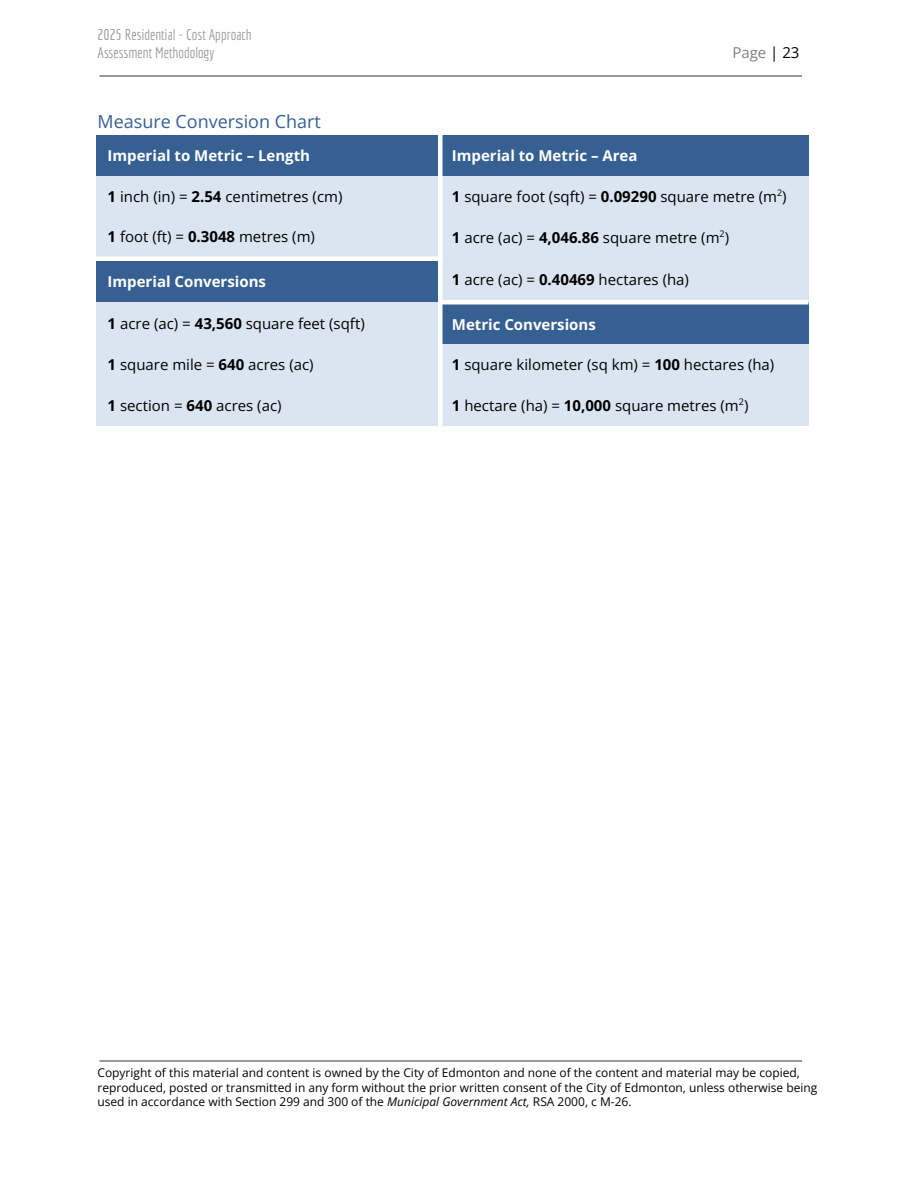
<style>
.page{position:relative;width:918px;height:1188px;background:#fff}
.page>*{position:absolute;margin:0;border:0;box-sizing:border-box;transform-origin:0 0}
.t1{font:18px "Open Sans";color:#366091}
.t2{font:15px "Open Sans";color:#000}
.t3{font:700 15px "Open Sans";color:#fff}
.t4{font:15px/18px "Economica";color:#999}
.t5{font:15px "Open Sans";color:#808080}
.t6{font:12px/14.7px "Open Sans";color:#000}
.s1{color:#000}
.s2{font-weight:700}
.s3{font-style:italic}
</style>
<div class="page">
<div style="left:96px;top:135px;width:345px;height:41px;background:#366091"></div>
<div style="left:441px;top:135px;width:367px;height:41px;background:#366091"></div>
<div style="left:96px;top:176px;width:345px;height:40px;background:#dbe5f1"></div>
<div style="left:441px;top:176px;width:367px;height:40px;background:#dbe5f1"></div>
<div style="left:96px;top:216px;width:345px;height:43px;background:#dbe5f1"></div>
<div style="left:441px;top:216px;width:367px;height:43px;background:#dbe5f1"></div>
<div style="left:96px;top:259px;width:345px;height:43px;background:#366091"></div>
<div style="left:441px;top:259px;width:367px;height:43px;background:#dbe5f1"></div>
<div style="left:96px;top:302px;width:345px;height:43px;background:#dbe5f1"></div>
<div style="left:441px;top:302px;width:367px;height:43px;background:#366091"></div>
<div style="left:96px;top:345px;width:345px;height:40px;background:#dbe5f1"></div>
<div style="left:441px;top:345px;width:367px;height:40px;background:#dbe5f1"></div>
<div style="left:96px;top:385px;width:345px;height:41px;background:#dbe5f1"></div>
<div style="left:441px;top:385px;width:367px;height:41px;background:#dbe5f1"></div>
<hr style="left:438px;top:135px;width:4px;height:291px;background:#fff">
<div style="left:96px;top:256px;width:346px;height:5px;background:#fff"></div>
<hr style="left:438px;top:300px;width:370px;height:4px;background:#fff">
<p class="t4" style="left:98px;top:26px;width:156px">2025 Residential - Cost Approach<br>Assessment Methodology</p>
<p class="t5" style="left:732px;top:42px;width:69px">Page <span class="s1">| 23</span></p>
<p class="t1" style="left:98px;top:109px;width:225px">Measure Conversion Chart</p>
<p class="t3" style="left:108px;top:145px;width:204px">Imperial to Metric – Length</p>
<p class="t3" style="left:452px;top:145px;width:187px">Imperial to Metric – Area</p>
<p class="t2" style="left:108px;top:186px;width:236px"><span class="s2">1</span> inch (in) = <span class="s2">2.54</span> centimetres (cm)</p>
<p class="t2" style="left:452px;top:186px;width:336px"><span class="s2">1</span> square foot (sqft) = <span class="s2">0.09290</span> square metre (m<sup>2</sup>)</p>
<p class="t2" style="left:108px;top:226px;width:209px"><span class="s2">1</span> foot (ft) = <span class="s2">0.3048</span> metres (m)</p>
<p class="t2" style="left:452px;top:227px;width:279px"><span class="s2">1</span> acre (ac) = <span class="s2">4,046.86</span> square metre (m<sup>2</sup>)</p>
<p class="t3" style="left:108px;top:271px;width:160px">Imperial Conversions</p>
<p class="t2" style="left:452px;top:269px;width:239px"><span class="s2">1</span> acre (ac) = <span class="s2">0.40469</span> hectares (ha)</p>
<p class="t2" style="left:108px;top:313px;width:259px"><span class="s2">1</span> acre (ac) = <span class="s2">43,560</span> square feet (sqft)</p>
<p class="t3" style="left:452px;top:314px;width:146px">Metric Conversions</p>
<p class="t2" style="left:108px;top:354px;width:208px"><span class="s2">1</span> square mile = <span class="s2">640</span> acres (ac)</p>
<p class="t2" style="left:452px;top:354px;width:324px"><span class="s2">1</span> square kilometer (sq km) = <span class="s2">100</span> hectares (ha)</p>
<p class="t2" style="left:108px;top:395px;width:175px"><span class="s2">1</span> section = <span class="s2">640</span> acres (ac)</p>
<p class="t2" style="left:452px;top:395px;width:298px"><span class="s2">1</span> hectare (ha) = <span class="s2">10,000</span> square metres (m<sup>2</sup>)</p>
<p class="t6" style="left:98px;top:1065px;width:721px">Copyright of this material and content is owned by the City of Edmonton and none of the content and material may be copied, reproduced, posted or transmitted in any form without the prior written consent of the City of Edmonton, unless otherwise being used in accordance with Section 299 and 300 of the <span class="s3">Municipal Government Act,</span> RSA 2000, c M-26.</p>
</div>
